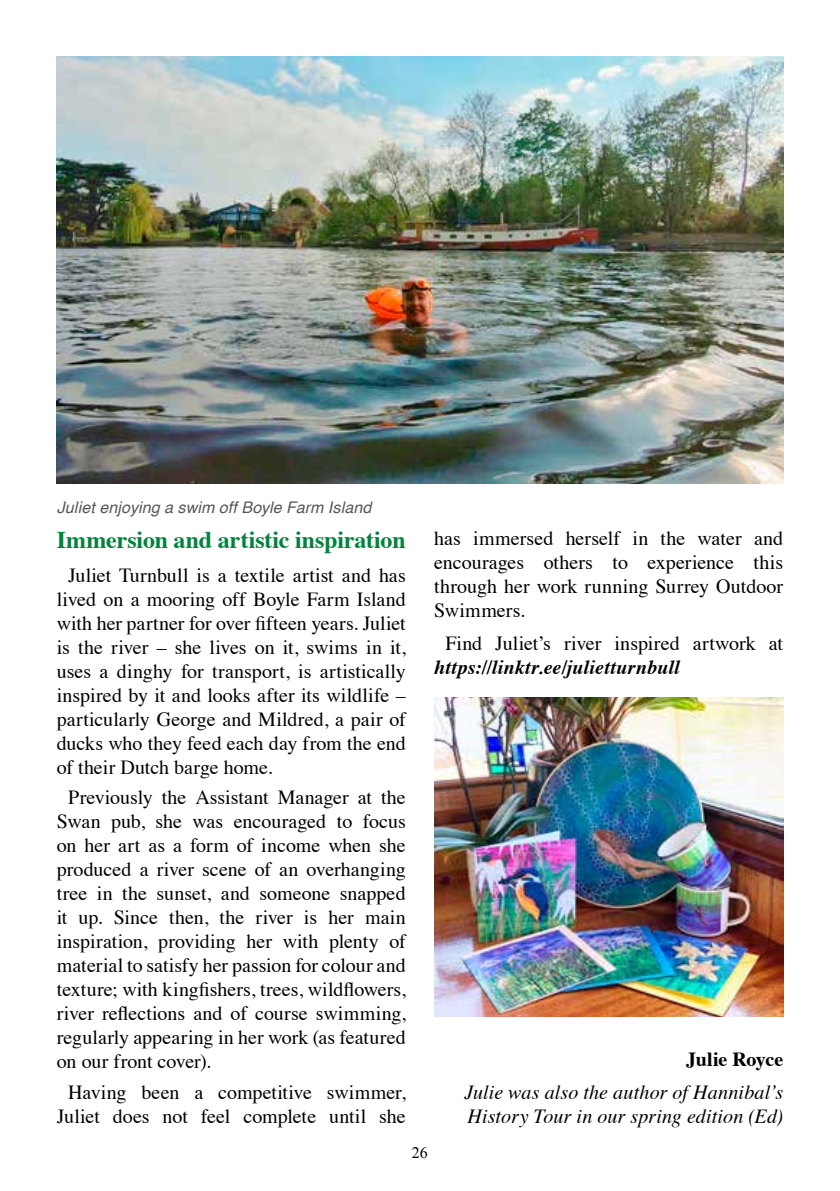
<style>
.page{position:relative;width:840px;height:1191px;background:#fff}
.page>*{position:absolute;margin:0;border:0;box-sizing:border-box;transform-origin:0 0}
.t1{font:700 24px "Times";letter-spacing:-.005em;color:#00843b}
.t2{font:20px/24px "Times";color:#000;text-align:justify}
.t3{font:italic 20px/24px "Times";letter-spacing:.005em;color:#000}
.t4{font:italic 700 20px "Times";letter-spacing:.015em;color:#000}
.t5{font:700 20px "Times";letter-spacing:-.01em;color:#000}
.t6{font:italic 16px "Helvetica";letter-spacing:.01em;color:#575756}
.t7{font:16px "Times New Roman";color:#000}
</style>
<div class="page">
<img style="left:57px;top:57px;width:725px;height:426px">
<img style="left:434px;top:697px;width:348px;height:319px">
<p class="t6" style="left:57px;top:494px;width:316px">Juliet enjoying a swim off Boyle Farm Island</p>
<p class="t1" style="left:57px;top:517px;width:350px">Immersion and artistic inspiration</p>
<p class="t2" style="left:57px;top:561px;width:350px;text-indent:11px">Juliet Turnbull is a textile artist and has lived on a mooring off Boyle Farm Island with her partner for over fifteen years. Juliet is the river – she lives on it, swims in it, uses a dinghy for transport, is artistically inspired by it and looks after its wildlife – particularly George and Mildred, a pair of ducks who they feed each day from the end of their Dutch barge home.</p>
<p class="t2" style="left:57px;top:784px;width:350px;text-indent:11px">Previously the Assistant Manager at the Swan pub, she was encouraged to focus on her art as a form of income when she produced a river scene of an overhanging tree in the sunset, and someone snapped it up. Since then, the river is her main inspiration, providing her with plenty of material to satisfy her passion for colour and texture; with kingfishers, trees, wildflowers, river reflections and of course swimming, regularly appearing in her work (as featured on our front cover).</p>
<p class="t2" style="left:57px;top:1078px;width:350px;text-align:center">Having been a competitive swimmer,<br>Juliet does not feel complete until she</p>
<p class="t2" style="left:434px;top:525px;width:350px">has immersed herself in the water and encourages others to experience this through her work running Surrey Outdoor Swimmers.</p>
<p class="t2" style="left:445px;top:629px;width:339px">Find Juliet’s river inspired artwork at</p>
<p class="t4" style="left:434px;top:648px;width:247px">https://linktr.ee/julietturnbull</p>
<p class="t5" style="left:685px;top:1040px;width:98px">Julie Royce</p>
<p class="t3" style="left:464px;top:1079px;width:320px">Julie was also the author of Hannibal’s<br>History Tour in our spring edition (Ed)</p>
<p class="t7" style="left:412px;top:1141px;width:17px">26</p>
</div>
